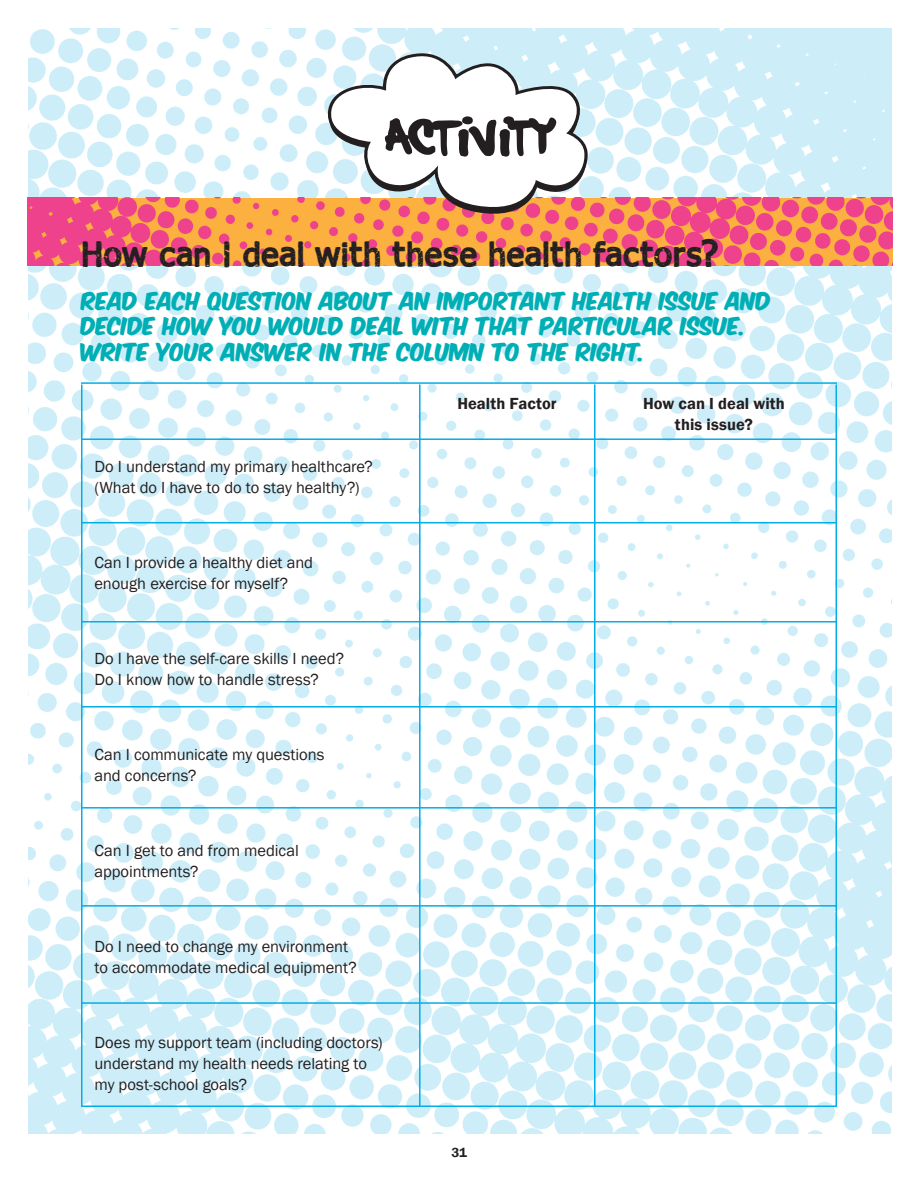
<style>
.page{position:relative;width:918px;height:1188px;background:#fff}
.page>*{position:absolute;margin:0;border:0;box-sizing:border-box;transform-origin:0 0}
.t1{font:90px "hardcore pen";color:#231f20}
.t2{font:36px "Good bye lullaby";color:#231f20}
.t3{font:21px/25.5px "Komika Axis";color:#00afb5}
.t4{font:16.5px/21px "Franklin Gothic";letter-spacing:-.005em;color:#231f20}
.t5{font:600 16.5px/21px "Franklin Gothic";letter-spacing:.005em;color:#231f20;text-align:center}
.t6{font:600 13.5px "Franklin Gothic";color:#231f20}
</style>
<div class="page">
<img style="left:28px;top:28px;width:863px;height:1106px">
<img style="left:27px;top:198px;width:865px;height:68px">
<svg style="left:322px;top:52px;width:266px;height:168px"></svg>
<hr style="left:81px;top:522px;width:756px;height:1px;background:#03ade5">
<hr style="left:81px;top:438px;width:756px;height:2px;background:#03ade5">
<hr style="left:81px;top:382px;width:756px;height:2px;background:#03ade5">
<hr style="left:81px;top:621px;width:756px;height:1px;background:#03ade5">
<hr style="left:81px;top:706px;width:756px;height:2px;background:#03ade5">
<hr style="left:81px;top:807px;width:756px;height:2px;background:#03ade5">
<hr style="left:81px;top:905px;width:756px;height:2px;background:#03ade5">
<hr style="left:81px;top:1002px;width:756px;height:2px;background:#03ade5">
<hr style="left:81px;top:1106px;width:756px;height:1px;background:#03ade5">
<hr style="left:594px;top:384px;width:2px;height:723px;background:#03ade5">
<hr style="left:836px;top:384px;width:1px;height:723px;background:#03ade5">
<hr style="left:81px;top:384px;width:1px;height:723px;background:#03ade5">
<hr style="left:419px;top:384px;width:2px;height:723px;background:#03ade5">
<h1 class="t1" style="left:385px;top:95px;width:173px">Activity</h1>
<p class="t2" style="left:81px;top:236px;width:639px">How can I deal with these health factors?</p>
<p class="t3" style="left:81px;top:290px;width:692px">READ EACH QUESTION ABOUT AN IMPORTANT HEALTH ISSUE AND<br>DECIDE HOW YOU WOULD DEAL WITH THAT PARTICULAR ISSUE.<br>WRITE YOUR ANSWER IN THE COLUMN TO THE RIGHT.</p>
<p class="t5" style="left:457px;top:393px;width:101px">Health Factor</p>
<p class="t5" style="left:643px;top:393px;width:143px">How can I deal with this issue?</p>
<p class="t4" style="left:94px;top:456px;width:280px">Do I understand my primary healthcare? (What do I have to do to stay healthy?)</p>
<p class="t4" style="left:94px;top:552px;width:220px">Can I provide a healthy diet and enough exercise for myself?</p>
<p class="t4" style="left:94px;top:648px;width:251px">Do I have the self-care skills I need?<br>Do I know how to handle stress?</p>
<p class="t4" style="left:94px;top:744px;width:231px">Can I communicate my questions and concerns?</p>
<p class="t4" style="left:94px;top:840px;width:206px">Can I get to and from medical appointments?</p>
<p class="t4" style="left:94px;top:936px;width:264px">Do I need to change my environment to accommodate medical equipment?</p>
<p class="t4" style="left:94px;top:1032px;width:290px">Does my support team (including doctors) understand my health needs relating to my post-school goals?</p>
<p class="t6" style="left:452px;top:1144px;width:17px">31</p>
</div>
